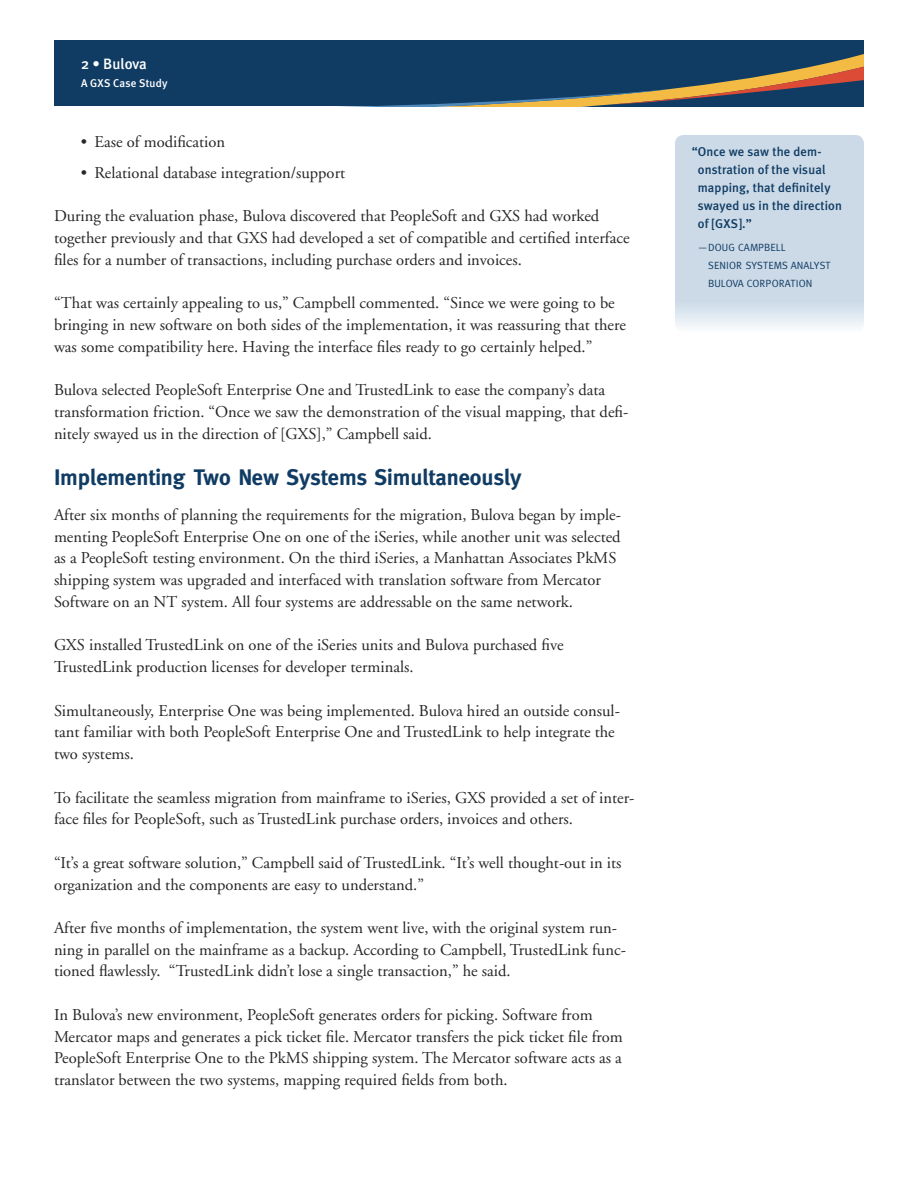
<style>
.page{position:relative;width:918px;height:1188px;background:#fff}
.page>*{position:absolute;margin:0;border:0;box-sizing:border-box;transform-origin:0 0}
.t1{font:700 22.5px "Meta";color:#103c64}
.t2{font:16.5px/21.8px "Adobe Garamond";color:#262527}
.t3{font:500 15px "Meta Plus";color:#fff}
.t4{font:500 12.75px/18px "Meta Plus";letter-spacing:.01em;color:#103c64}
.t5{font:500 11.25px "Meta Plus";letter-spacing:.01em;color:#fff}
.t6{font:10.5px/18px "Meta";letter-spacing:.005em;color:#103c64;text-align:center}
.t7{font:10.5px/18px "Meta";letter-spacing:.065em;color:#103c64}
</style>
<div class="page">
<div style="left:54px;top:40px;width:810px;height:66px;background:#103c64"></div>
<svg style="left:380px;top:54px;width:484px;height:52px"></svg>
<svg style="left:675px;top:135px;width:189px;height:192px;background:#cedce8"></svg>
<p class="t3" style="left:81px;top:55px;width:67px">2 • Bulova</p>
<p class="t5" style="left:81px;top:77px;width:88px">A GXS Case Study</p>
<p class="t2" style="left:81px;top:131px;width:146px">• Ease of modification</p>
<p class="t2" style="left:81px;top:162px;width:266px">• Relational database integration/support</p>
<p class="t2" style="left:54px;top:206px;width:577px">During the evaluation phase, Bulova discovered that PeopleSoft and GXS had worked together previously and that GXS had developed a set of compatible and certified interface files for a number of transactions, including purchase orders and invoices.</p>
<p class="t2" style="left:54px;top:293px;width:573px">“That was certainly appealing to us,” Campbell commented. “Since we were going to be bringing in new software on both sides of the implementation, it was reassuring that there was some compatibility here. Having the interface files ready to go certainly helped.”</p>
<p class="t2" style="left:54px;top:380px;width:576px">Bulova selected PeopleSoft Enterprise One and TrustedLink to ease the company’s data transformation friction. “Once we saw the demonstration of the visual mapping, that defi&shy;nitely swayed us in the direction of [GXS],” Campbell said.</p>
<h1 class="t1" style="left:54px;top:464px;width:469px">Implementing Two New Systems Simultaneously</h1>
<p class="t2" style="left:54px;top:504px;width:569px">After six months of planning the requirements for the migration, Bulova began by imple&shy;menting PeopleSoft Enterprise One on one of the iSeries, while another unit was selected as a PeopleSoft testing environment. On the third iSeries, a Manhattan Associates PkMS shipping system was upgraded and interfaced with translation software from Mercator Software on an NT system. All four systems are addressable on the same network.</p>
<p class="t2" style="left:54px;top:635px;width:511px">GXS installed TrustedLink on one of the iSeries units and Bulova purchased five<br>TrustedLink production licenses for developer terminals.</p>
<p class="t2" style="left:54px;top:700px;width:568px">Simultaneously, Enterprise One was being implemented. Bulova hired an outside consul&shy;tant familiar with both PeopleSoft Enterprise One and TrustedLink to help integrate the two systems.</p>
<p class="t2" style="left:54px;top:787px;width:582px">To facilitate the seamless migration from mainframe to iSeries, GXS provided a set of inter&shy;face files for PeopleSoft, such as TrustedLink purchase orders, invoices and others.</p>
<p class="t2" style="left:54px;top:852px;width:569px">“It’s a great software solution,” Campbell said of TrustedLink. “It’s well thought-out in its organization and the components are easy to understand.”</p>
<p class="t2" style="left:54px;top:917px;width:573px">After five months of implementation, the system went live, with the original system run&shy;ning in parallel on the mainframe as a backup. According to Campbell, TrustedLink func&shy;tioned flawlessly. “TrustedLink didn’t lose a single transaction,” he said.</p>
<p class="t2" style="left:54px;top:1004px;width:570px">In Bulova’s new environment, PeopleSoft generates orders for picking. Software from Mercator maps and generates a pick ticket file. Mercator transfers the pick ticket file from PeopleSoft Enterprise One to the PkMS shipping system. The Mercator software acts as a translator between the two systems, mapping required fields from both.</p>
<p class="t4" style="left:698px;top:143px;width:146px;text-indent:-6px">“Once we saw the dem&shy;onstration of the visual mapping, that definitely swayed us in the direction of [GXS].”</p>
<p class="t6" style="left:698px;top:238px;width:79px">— DOUG CAMPBELL<br>SENIOR SYSTEMSA</p>
<p class="t7" style="left:708px;top:256px;width:116px;text-indent:89px">NALYST<br>BULOVA CORPORATI ON</p>
</div>
